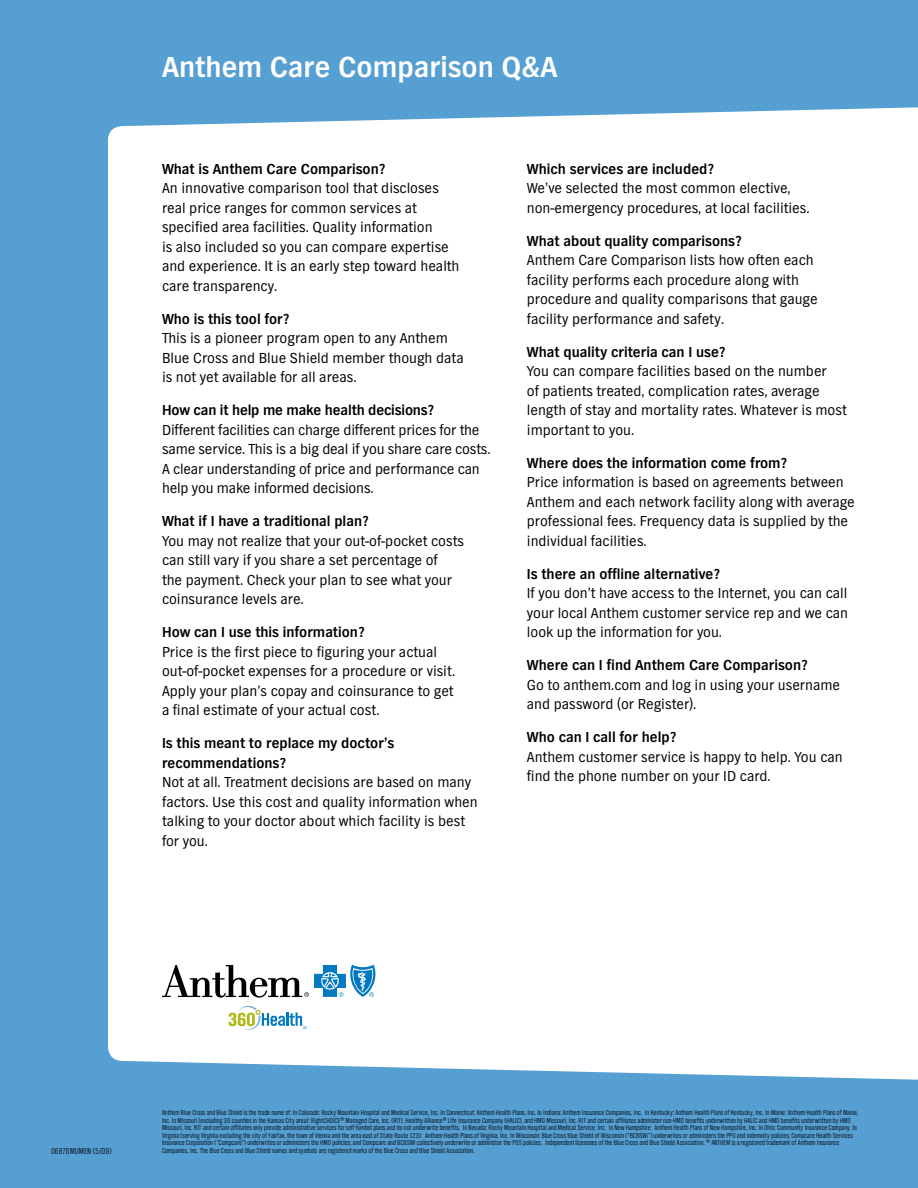
<style>
.page{position:relative;width:918px;height:1188px;background:#569fd3}
.page>*{position:absolute;margin:0;border:0;box-sizing:border-box;transform-origin:0 0}
.t1{font:700 30px "TV Nord EF";color:#fff}
.t2{font:15px/19.5px "TV Nord EF";color:#000}
.t3{font:700 15px/19.5px "TV Nord EF";color:#000}
.t4{font:300 9px "TV Nord Cond EF";color:#000}
.t5{font:300 7.5px/7.5px "TV Nord Cond EF";color:#000}
</style>
<div class="page">
<div style="left:108px;top:107px;width:810px;height:973px;background:#fff"></div>
<svg style="left:162px;top:965px;width:213px;height:33px;background:#a9bbc6"></svg>
<svg style="left:228px;top:1004px;width:78px;height:27px;background:#d0e2dc"></svg>
<h1 class="t1" style="left:162px;top:51px;width:397px">Anthem Care Comparison Q&amp;A</h1>
<p class="t3" style="left:162px;top:159px;width:225px">What is Anthem Care Comparison?</p>
<p class="t2" style="left:162px;top:178px;width:299px">An innovative comparison tool that discloses real price ranges for common services at specified area facilities. Quality information<br>is also included so you can compare expertise and experience. It is an early step toward health care transparency.</p>
<p class="t3" style="left:162px;top:309px;width:129px">Who is this tool for?</p>
<p class="t2" style="left:162px;top:328px;width:303px">This is a pioneer program open to any Anthem<br>Blue Cross and Blue Shield member though data is not yet available for all areas.</p>
<p class="t3" style="left:162px;top:400px;width:274px">How can it help me make health decisions?</p>
<p class="t2" style="left:162px;top:420px;width:330px">Different facilities can charge different prices for the same service. This is a big deal if you share care costs.<br>A clear understanding of price and performance can help you make informed decisions.</p>
<p class="t3" style="left:162px;top:511px;width:208px">What if I have a traditional plan?</p>
<p class="t2" style="left:162px;top:531px;width:303px">You may not realize that your out-of-pocket costs can still vary if you share a set percentage of<br>the payment. Check your plan to see what your coinsurance levels are.</p>
<p class="t3" style="left:162px;top:622px;width:204px">How can I use this information?</p>
<p class="t2" style="left:162px;top:642px;width:295px">Price is the first piece to figuring your actual out-of-pocket expenses for a procedure or visit.<br>Apply your plan’s copay and coinsurance to get a final estimate of your actual cost.</p>
<p class="t3" style="left:162px;top:733px;width:234px">Is this meant to replace my doctor’s recommendations?</p>
<p class="t2" style="left:162px;top:772px;width:317px">Not at all. Treatment decisions are based on many factors. Use this cost and quality information when talking to your doctor about which facility is best for you.</p>
<p class="t3" style="left:527px;top:159px;width:189px">Which services are included?</p>
<p class="t2" style="left:527px;top:178px;width:284px">We’ve selected the most common elective, non-emergency procedures, at local facilities.</p>
<p class="t3" style="left:527px;top:231px;width:216px">What about quality comparisons?</p>
<p class="t2" style="left:527px;top:250px;width:292px">Anthem Care Comparison lists how often each facility performs each procedure along with procedure and quality comparisons that gauge facility performance and safety.</p>
<p class="t3" style="left:527px;top:342px;width:200px">What quality criteria can I use?</p>
<p class="t2" style="left:527px;top:361px;width:321px">You can compare facilities based on the number<br>of patients treated, complication rates, average length of stay and mortality rates. Whatever is most important to you.</p>
<p class="t3" style="left:527px;top:453px;width:262px">Where does the information come from?</p>
<p class="t2" style="left:527px;top:472px;width:329px">Price information is based on agreements between Anthem and each network facility along with average professional fees. Frequency data is supplied by the individual facilities.</p>
<p class="t3" style="left:527px;top:564px;width:194px">Is there an offline alternative?</p>
<p class="t2" style="left:527px;top:583px;width:323px;text-align:justify">If you don’t have access to the Internet, you can call your local Anthem customer service rep and we can look up the information for you.</p>
<p class="t3" style="left:527px;top:655px;width:282px">Where can I find Anthem Care Comparison?</p>
<p class="t2" style="left:527px;top:675px;width:315px">Go to anthem.com and log in using your username and password (or Register).</p>
<p class="t3" style="left:527px;top:727px;width:151px">Who can I call for help?</p>
<p class="t2" style="left:527px;top:747px;width:317px">Anthem customer service is happy to help. You can find the phone number on your ID card.</p>
<p class="t4" style="left:51px;top:1146px;width:62px">06876MUMEN (5/09)</p>
<p class="t5" style="left:162px;top:1109px;width:698px">Anthem Blue Cross and Blue Shield is the trade name of: In Colorado: Rocky Mountain Hospital and Medical Service, Inc. In Connecticut: Anthem Health Plans, Inc. In Indiana: Anthem Insurance Companies, Inc. In Kentucky: Anthem Health Plans of Kentucky, Inc. In Maine: Anthem Health Plans of Maine, Inc. In Missouri (excluding 30 counties in the Kansas City area): RightCHOICE® Managed Care, Inc. (RIT), Healthy Alliance® Life Insurance Company (HALIC), and HMO Missouri, Inc. RIT and certain affiliates administer non-HMO benefits underwritten by HALIC and HMO benefits underwritten by HMO Missouri, Inc. RIT and certain affiliates only provide administrative services for self-funded plans and do not underwrite benefits. In Nevada: Rocky Mountain Hospital and Medical Service, Inc. In New Hampshire: Anthem Health Plans of New Hampshire, Inc. In Ohio: Community Insurance Company. In Virginia (serving Virginia excluding the city of Fairfax, the town of Vienna and the area east of State Route 123): Anthem Health Plans of Virginia, Inc. In Wisconsin: Blue Cross Blue Shield of Wisconsin (“BCBSWi”) underwrites or administers the PPO and indemnity policies; Compcare Health Services Insurance Corporation (“Compcare”) underwrites or administers the HMO policies; and Compcare and BCBSWi collectively underwrite or administer the POS policies. Independent licensees of the Blue Cross and Blue Shield Association. ® ANTHEM is a registered trademark of Anthem Insurance Companies, Inc. The Blue Cross and Blue Shield names and symbols are registered marks of the Blue Cross and Blue Shield Association.</p>
</div>
